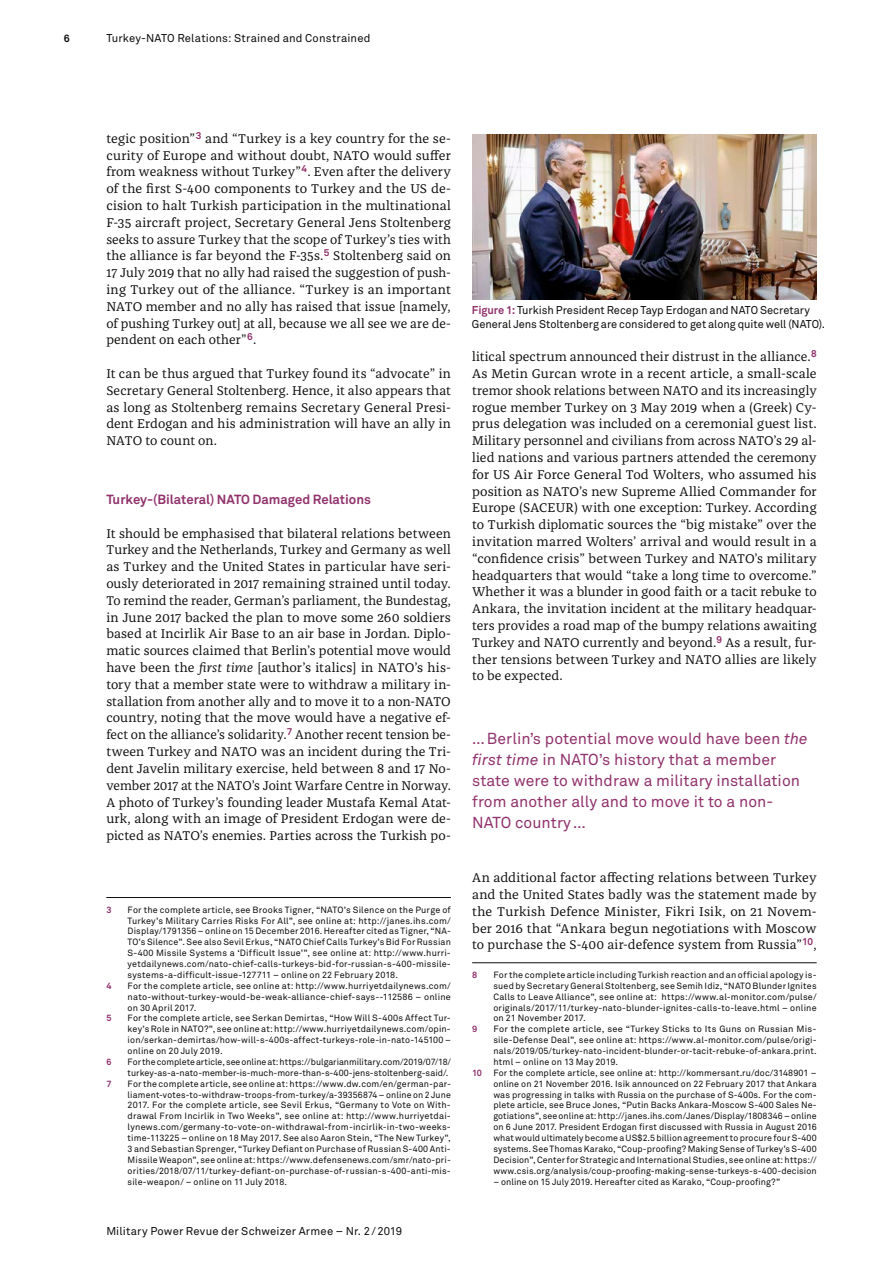
<style>
.page{position:relative;width:872px;height:1263px;background:#fff}
.page>*{position:absolute;margin:0;border:0;box-sizing:border-box;transform-origin:0 0}
._04_02_Zitat{font:15.75px/21px "Akkurat Pro";letter-spacing:.005em;color:#91326c}
._02_01_Grundtext{font:13.2px/16.8px "Franziska OT";letter-spacing:.005em;color:#0e0e0d;text-align:justify}
._01_03_Zwischentitel{font:700 13.2px "Akkurat Pro";color:#91326c}
._04_03_Legende{font:11.25px/13.5px "Akkurat Pro";color:#0e0e0d}
.t1{font:700 10.5px "Akkurat Pro";color:#0e0e0d}
._04_04_Fussnote{font:9px/10.8px "Akkurat Pro";letter-spacing:.015em;color:#0e0e0d;text-align:justify}
._04_04_Fussnote-2{font:700 9px "Akkurat Pro";color:#91326c}
.s1{font-style:italic}
.s2{font-weight:700;color:#91326c}
</style>
<div class="page">
<hr style="left:472px;top:962px;width:344px;height:1px;background:#0e0e0d">
<hr style="left:106px;top:897px;width:345px;height:1px;background:#0e0e0d">
<img style="left:472px;top:134px;width:344px;height:165px">
<p class="t1" style="left:64px;top:32px;width:7px">6</p>
<p class="_04_03_Legende" style="left:106px;top:32px;width:266px">Turkey-NATO Relations: Strained and Constrained</p>
<p class="_02_01_Grundtext" style="left:106px;top:130px;width:346px">tegic position”<sup>3</sup> and “Turkey is a key country for the se&shy;curity of Europe and without doubt, NATO would suffer from weakness without Turkey”<sup>4</sup>. Even after the delivery of the first S-400 components to Turkey and the US de&shy;cision to halt Turkish participation in the multinational F-35 aircraft project, Secretary General Jens Stoltenberg seeks to assure Turkey that the scope of Turkey’s ties with the alliance is far beyond the F-35s.<sup>5</sup> Stoltenberg said on 17 July 2019 that no ally had raised the suggestion of push&shy;ing Turkey out of the alliance. “Turkey is an important NATO member and no ally has raised that issue [namely, of pushing Turkey out] at all, because we all see we are de&shy;pendent on each other”<sup>6</sup>.</p>
<p class="_02_01_Grundtext" style="left:106px;top:365px;width:346px">It can be thus argued that Turkey found its “advocate” in Secretary General Stoltenberg. Hence, it also appears that as long as Stoltenberg remains Secretary General Presi&shy;dent Erdogan and his administration will have an ally in NATO to count on.</p>
<p class="_01_03_Zwischentitel" style="left:106px;top:491px;width:266px">Turkey-(Bilateral) NATO Damaged Relations</p>
<p class="_02_01_Grundtext" style="left:106px;top:525px;width:346px">It should be emphasised that bilateral relations between Turkey and the Netherlands, Turkey and Germany as well as Turkey and the United States in particular have seri&shy;ously deteriorated in 2017 remaining strained until today.<br>To remind the reader, German’s parliament, the Bundestag, in June 2017 backed the plan to move some 260 soldiers based at Incirlik Air Base to an air base in Jordan. Diplo&shy;matic sources claimed that Berlin’s potential move would have been the <span class="s1">first time</span> [author’s italics] in NATO’s his&shy;tory that a member state were to withdraw a military in&shy;stallation from another ally and to move it to a non-NATO country, noting that the move would have a negative ef&shy;fect on the alliance’s solidarity.<sup>7</sup> Another recent tension be&shy;tween Turkey and NATO was an incident during the Tri&shy;dent Javelin military exercise, held between 8 and 17 No&shy;vember 2017 at the NATO’s Joint Warfare Centre in Norway.<br>A photo of Turkey’s founding leader Mustafa Kemal Atat&shy;urk, along with an image of President Erdogan were de&shy;picted as NATO’s enemies. Parties across the Turkish po-</p>
<p class="_04_04_Fussnote-2" style="left:106px;top:904px;width:7px">3</p>
<p class="_04_04_Fussnote" style="left:128px;top:904px;width:325px">For the complete article, see Brooks Tigner, “NATO’s Silence on the Purge of Turkey’s Military Carries Risks For All”, see online at: http://janes.ihs.com/ Display/1791356 – online on 15 December 2016. Hereafter cited as Tigner, “NA-TO’s Silence”. See also Sevil Erkus, “NATO Chief Calls Turkey’s Bid For Russian S-400 Missile Systems a ‘Difficult Issue’”, see online at: http://www.hurri&shy;yetdailynews.com/nato-chief-calls-turkeys-bid-for-russian-s-400-missile&shy;systems-a-difficult-issue-127711 – online on 22 February 2018.</p>
<p class="_04_04_Fussnote-2" style="left:106px;top:980px;width:7px">4</p>
<p class="_04_04_Fussnote" style="left:128px;top:980px;width:325px">For the complete article, see online at: http://www.hurriyetdailynews.com/ nato-without-turkey-would-be-weak-alliance-chief-says--112586 – online on 30 April 2017.</p>
<p class="_04_04_Fussnote-2" style="left:106px;top:1013px;width:7px">5</p>
<p class="_04_04_Fussnote" style="left:128px;top:1013px;width:325px">For the complete article, see Serkan Demirtas, “How Will S-400s Affect Tur&shy;key’s Role in NATO?”, see online at: http://www.hurriyetdailynews.com/opin&shy;ion/serkan-demirtas/how-will-s-400s-affect-turkeys-role-in-nato-145100 – online on 20 July 2019.</p>
<p class="_04_04_Fussnote-2" style="left:106px;top:1056px;width:7px">6</p>
<p class="_04_04_Fussnote" style="left:128px;top:1056px;width:325px">For the complete article, see online at: https://bulgarianmilitary.com/2019/07/18/ turkey-as-a-nato-member-is-much-more-than-s-400-jens-stoltenberg-said/.</p>
<p class="_04_04_Fussnote-2" style="left:106px;top:1078px;width:7px">7</p>
<p class="_04_04_Fussnote" style="left:128px;top:1078px;width:325px">For the complete article, see online at: https://www.dw.com/en/german-par&shy;liament-votes-to-withdraw-troops-from-turkey/a-39356874 – online on 2 June 2017. For the complete article, see Sevil Erkus, “Germany to Vote on With&shy;drawal From Incirlik in Two Weeks”, see online at: http://www.hurriyetdai&shy;lynews.com/germany-to-vote-on-withdrawal-from-incirlik-in-two-weeks&shy;time-113225 – online on 18 May 2017. See also Aaron Stein, “The New Turkey”, 3 and Sebastian Sprenger, “Turkey Defiant on Purchase of Russian S-400 Anti-Missile Weapon”, see online at: https://www.defensenews.com/smr/nato-pri&shy;orities/2018/07/11/turkey-defiant-on-purchase-of-russian-s-400-anti-mis&shy;sile-weapon/ – online on 11 July 2018.</p>
<p class="_04_03_Legende" style="left:106px;top:1224px;width:297px">Military Power Revue der Schweizer Armee – Nr. 2/2019</p>
<p class="_04_03_Legende" style="left:472px;top:304px;width:354px"><span class="s2">Figure 1:</span> Turkish President Recep Tayp Erdogan and NATO Secretary<br>General Jens Stoltenberg are considered to get along quite well (NATO).</p>
<p class="_02_01_Grundtext" style="left:472px;top:349px;width:346px">litical spectrum announced their distrust in the alliance.<sup>8<br></sup>As Metin Gurcan wrote in a recent article, a small-scale tremor shook relations between NATO and its increasingly rogue member Turkey on 3 May 2019 when a (Greek) Cy&shy;prus delegation was included on a ceremonial guest list.<br>Military personnel and civilians from across NATO’s 29 al&shy;lied nations and various partners attended the ceremony for US Air Force General Tod Wolters, who assumed his position as NATO’s new Supreme Allied Commander for Europe (SACEUR) with one exception: Turkey. According to Turkish diplomatic sources the “big mistake” over the invitation marred Wolters’ arrival and would result in a “confidence crisis” between Turkey and NATO’s military headquarters that would “take a long time to overcome.” Whether it was a blunder in good faith or a tacit rebuke to Ankara, the invitation incident at the military headquar&shy;ters provides a road map of the bumpy relations awaiting Turkey and NATO currently and beyond.<sup>9</sup> As a result, fur&shy;ther tensions between Turkey and NATO allies are likely to be expected.</p>
<p class="_04_02_Zitat" style="left:472px;top:728px;width:337px">… Berlin’s potential move would have been <span class="s1">the first time</span> in NATO’s history that a member state were to withdraw a military installation from another ally and to move it to a non-NATO country …</p>
<p class="_02_01_Grundtext" style="left:472px;top:869px;width:346px">An additional factor affecting relations between Turkey and the United States badly was the statement made by the Turkish Defence Minister, Fikri Isik, on 21 Novem&shy;ber 2016 that “Ankara begun negotiations with Moscow to purchase the S-400 air-defence system from Russia”<sup>10</sup>,</p>
<p class="_04_04_Fussnote-2" style="left:472px;top:969px;width:7px">8</p>
<p class="_04_04_Fussnote" style="left:493px;top:969px;width:325px">For the complete article including Turkish reaction and an official apology is&shy;sued by Secretary General Stoltenberg, see Semih Idiz, “NATO Blunder Ignites Calls to Leave Alliance”, see online at: https://www.al-monitor.com/pulse/ originals/2017/11/turkey-nato-blunder-ignites-calls-to-leave.html – online on 21 November 2017.</p>
<p class="_04_04_Fussnote-2" style="left:472px;top:1023px;width:7px">9</p>
<p class="_04_04_Fussnote" style="left:493px;top:1024px;width:325px">For the complete article, see “Turkey Sticks to Its Guns on Russian Mis&shy;sile-Defense Deal”, see online at: https://www.al-monitor.com/pulse/origi&shy;nals/2019/05/turkey-nato-incident-blunder-or-tacit-rebuke-of-ankara.print. html – online on 13 May 2019.</p>
<p class="_04_04_Fussnote-2" style="left:472px;top:1067px;width:11px">10</p>
<p class="_04_04_Fussnote" style="left:493px;top:1067px;width:325px">For the complete article, see online at: http://kommersant.ru/doc/3148901 – online on 21 November 2016. Isik announced on 22 February 2017 that Ankara was progressing in talks with Russia on the purchase of S-400s. For the com&shy;plete article, see Bruce Jones, “Putin Backs Ankara-Moscow S-400 Sales Ne&shy;gotiations”, see online at: http://janes.ihs.com/Janes/Display/1808346 – online on 6 June 2017. President Erdogan first discussed with Russia in August 2016 what would ultimately become a US$2.5 billion agreement to procure four S-400 systems. See Thomas Karako, “Coup-proofing? Making Sense of Turkey’s S-400<br>Decision”, Center for Strategic and International Studies, see online at: https:// www.csis.org/analysis/coup-proofing-making-sense-turkeys-s-400-decision</p>
<p class="_04_04_Fussnote" style="left:493px;top:1176px;width:288px">– online on 15 July 2019. Hereafter cited as Karako, “Coup-proofing?”</p>
</div>
